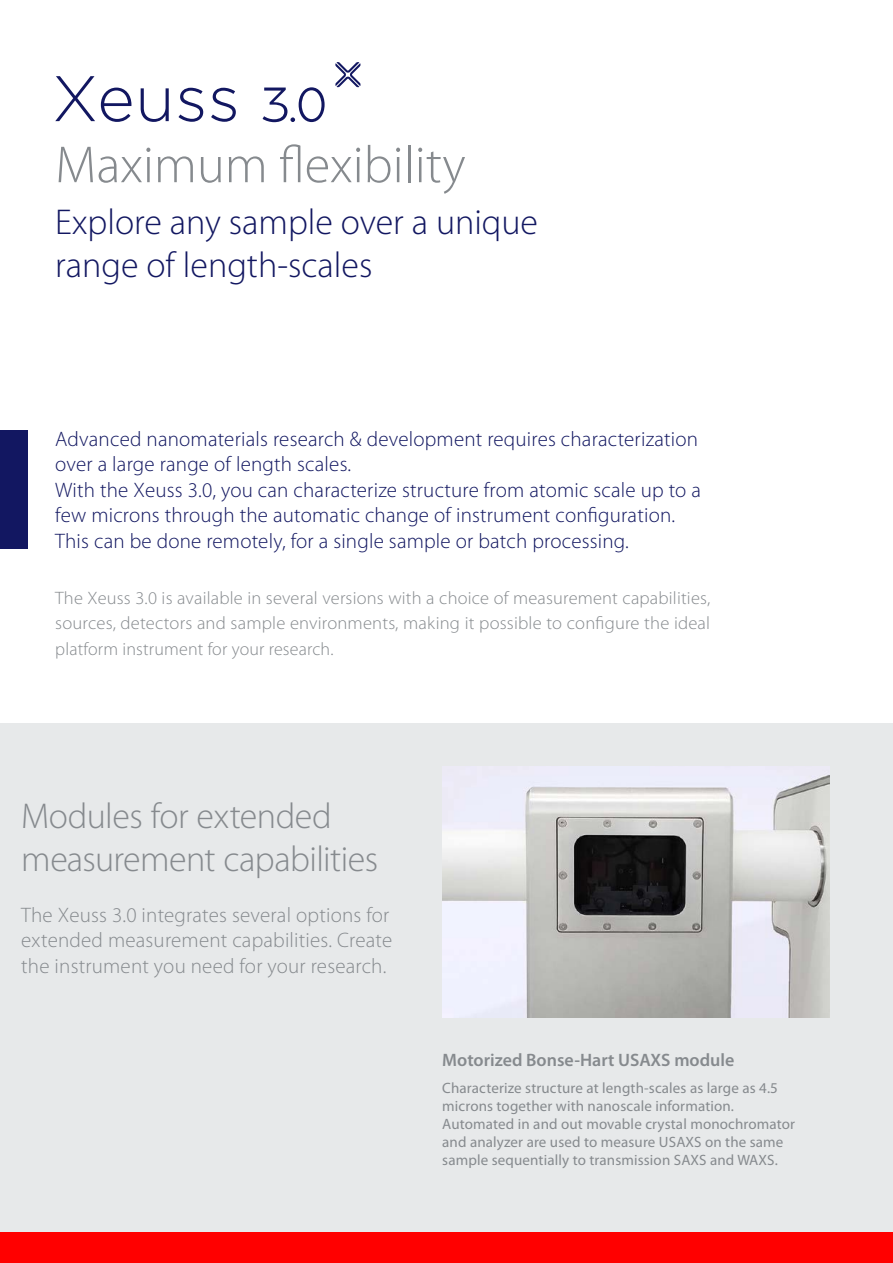
<style>
.page{position:relative;width:893px;height:1263px;background:#fff}
.page>*{position:absolute;margin:0;border:0;box-sizing:border-box;transform-origin:0 0}
.t1{font:300 52.5px "Myriad Pro";color:#868a8e}
.t2{font:300 36px/43.2px "Myriad Pro";color:#121761}
.t3{font:300 36px/43.2px "Myriad Pro";letter-spacing:-.015em;color:#868a8e}
.t4{font:300 21px/25.5px "Myriad Pro";letter-spacing:.01em;color:#121761}
.t5{font:300 21px/25.5px "Myriad Pro";letter-spacing:.01em;color:#868a8e}
.t6{font:300 18px/25.5px "Myriad Pro";letter-spacing:.01em;color:#868a8e;text-align:justify}
.t7{font:600 18px "Myriad Pro";color:#868a8e}
.t8{font:15px/18px "Myriad Pro";letter-spacing:.01em;color:#868a8e}
</style>
<div class="page">
<div style="left:0;top:723px;width:893px;height:509px;background:#e7e9ea"></div>
<div style="left:0;top:430px;width:28px;height:119px;background:#121761"></div>
<img style="left:442px;top:766px;width:387px;height:251px">
<svg style="left:55px;top:76px;width:40px;height:45px"></svg>
<svg style="left:101px;top:88px;width:30px;height:34px"></svg>
<svg style="left:141px;top:88px;width:28px;height:34px"></svg>
<svg style="left:178px;top:88px;width:25px;height:34px"></svg>
<svg style="left:211px;top:88px;width:25px;height:34px"></svg>
<svg style="left:263px;top:87px;width:62px;height:35px"></svg>
<svg style="left:335px;top:62px;width:26px;height:25px"></svg>
<div style="left:0;top:1232px;width:893px;height:31px;background:#f00"></div>
<h1 class="t1" style="left:55px;top:144px;width:412px">Maximum flexibility</h1>
<h2 class="t2" style="left:55px;top:203px;width:484px">Explore any sample over a unique range of length-scales</h2>
<p class="t4" style="left:55px;top:428px;width:647px">Advanced nanomaterials research &amp; development requires characterization over a large range of length scales.<br>With the Xeuss 3.0, you can characterize structure from atomic scale up to a few microns through the automatic change of instrument configuration.<br>This can be done remotely, for a single sample or batch processing.</p>
<p class="t6" style="left:55px;top:586px;width:656px">The Xeuss 3.0 is available in several versions with a choice of measurement capabilities, sources, detectors and sample environments, making it possible to configure the ideal platform instrument for your research.</p>
<h2 class="t3" style="left:21px;top:797px;width:358px">Modules for extended measurement capabilities</h2>
<p class="t5" style="left:21px;top:903px;width:373px">The Xeuss 3.0 integrates several options for extended measurement capabilities. Create the instrument you need for your research.</p>
<p class="t7" style="left:442px;top:1053px;width:294px">Motorized Bonse-Hart USAXS module</p>
<p class="t8" style="left:442px;top:1080px;width:354px">Characterize structure at length-scales as large as 4.5 microns together with nanoscale information.<br>Automated in and out movable crystal monochromator and analyzer are used to measure USAXS on the same sample sequentially to transmission SAXS and WAXS.</p>
</div>
